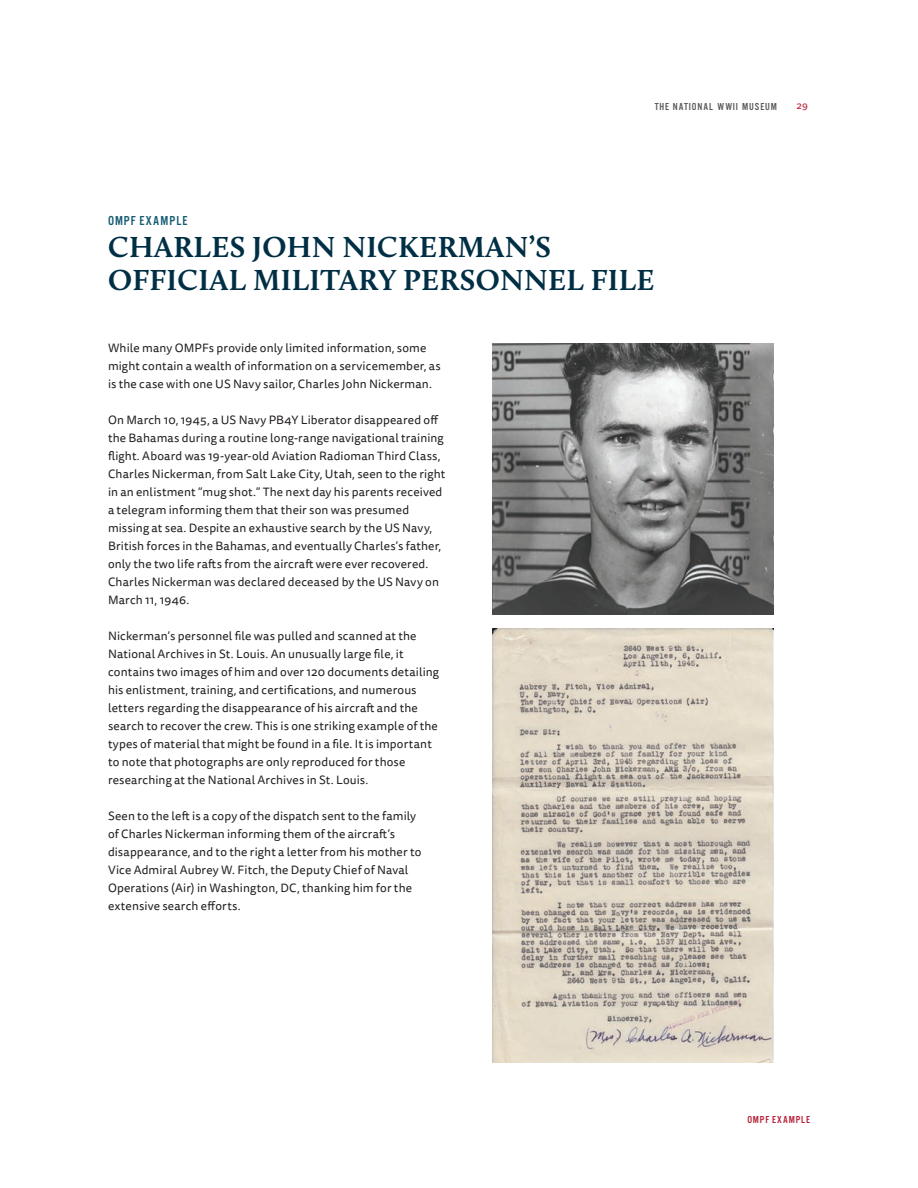
<style>
.page{position:relative;width:918px;height:1188px;background:#fff}
.page>*{position:absolute;margin:0;border:0;box-sizing:border-box;transform-origin:0 0}
.t1{font:700 30px "Calluna";letter-spacing:.015em;color:#002f45}
.t2{font:13.5px "Alternate Got No 3 D";letter-spacing:.08em;color:#165c72}
.t3{font:12px/18px "Tisa Sans Pro";letter-spacing:.01em;color:#231f20}
.t4{font:10.5px "Alternate Got No 3 D";letter-spacing:.085em;color:#57585a}
.t5{font:10.5px "Alternate Got No 3 D";letter-spacing:.09em;color:#b61e37}
.t6{font:10.2px "Tisa Sans Pro";color:#b61e37}
</style>
<div class="page">
<img style="left:492px;top:343px;width:281px;height:271px">
<img style="left:492px;top:629px;width:281px;height:434px">
<p class="t2" style="left:108px;top:213px;width:81px">OMPF EXAMPLE</p>
<p class="t4" style="left:655px;top:101px;width:124px">THE NATIONAL WWII MUSEUM</p>
<p class="t6" style="left:797px;top:99px;width:13px">29</p>
<p class="t1" style="left:108px;top:229px;width:444px">CHARLES JOHN NICKERMAN’S</p>
<p class="t1" style="left:108px;top:262px;width:548px">OFFICIAL MILITARY PERSONNEL FILE</p>
<p class="t3" style="left:108px;top:339px;width:334px">While many OMPFs provide only limited information, some might contain a wealth of information on a servicemember, as is the case with one US Navy sailor, Charles John Nickerman.</p>
<p class="t3" style="left:108px;top:411px;width:339px">On March 10, 1945, a US Navy PB4Y Liberator disappeared off the Bahamas during a routine long-range navigational training flight. Aboard was 19-year-old Aviation Radioman Third Class, Charles Nickerman, from Salt Lake City, Utah, seen to the right in an enlistment “mug shot.” The next day his parents received a telegram informing them that their son was presumed missing at sea. Despite an exhaustive search by the US Navy, British forces in the Bahamas, and eventually Charles’s father, only the two life rafts from the aircraft were ever recovered.<br>Charles Nickerman was declared deceased by the US Navy on March 11, 1946.</p>
<p class="t3" style="left:108px;top:627px;width:333px">Nickerman’s personnel file was pulled and scanned at the National Archives in St. Louis. An unusually large file, it contains two images of him and over 120 documents detailing his enlistment, training, and certifications, and numerous letters regarding the disappearance of his aircraft and the search to recover the crew. This is one striking example of the types of material that might be found in a file. It is important to note that photographs are only reproduced for those researching at the National Archives in St. Louis.</p>
<p class="t3" style="left:108px;top:807px;width:315px">Seen to the left is a copy of the dispatch sent to the family of Charles Nickerman informing them of the aircraft’s disappearance, and to the right a letter from his mother to Vice Admiral Aubrey W. Fitch, the Deputy Chief of Naval Operations (Air) in Washington, DC, thanking him for the extensive search efforts.</p>
<p class="t5" style="left:747px;top:1114px;width:64px">OMPF EXAMPLE</p>
</div>
